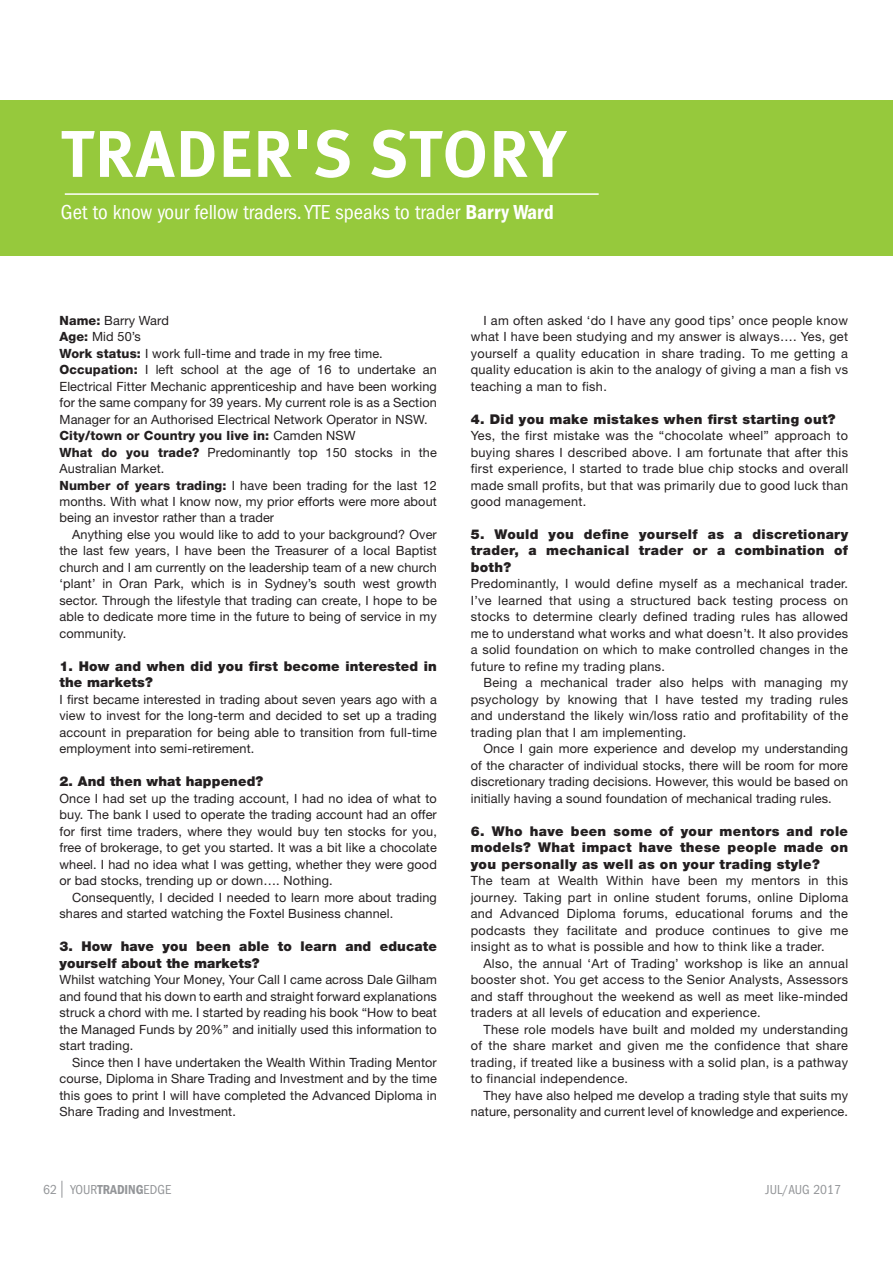
<style>
.page{position:relative;width:893px;height:1263px;background:#fff}
.page>*{position:absolute;margin:0;border:0;box-sizing:border-box;transform-origin:0 0}
.t1{font:700 66px "Meta";letter-spacing:.03em;color:#fff}
.t2{font:condensed 21px "Franklin Gothic";color:#fff}
.t3{font:900 13.5px/16.5px "Helvetica Neue";letter-spacing:.025em;color:#231f20}
.t4{font:condensed 13.5px "Franklin Gothic";color:#939598}
.t5{font:12.75px/16.5px "Helvetica Neue";letter-spacing:.01em;color:#231f20;text-align:justify}
.s1{font-weight:600}
.s2{font-weight:800}
</style>
<div class="page">
<svg style="left:62px;top:1181px;width:1px;height:17px"></svg>
<div style="left:0;top:100px;width:892px;height:156px;background:#96c93c"></div>
<hr style="left:65px;top:193px;width:534px;height:2px;background:#fff">
<h1 class="t1" style="left:61px;top:131px;width:506px">TRADER'S STORY</h1>
<h2 class="t2" style="left:61px;top:205px;width:494px">Get to know your fellow traders. YTE speaks to trader <span class="s1">Barry Ward</span></h2>
<p class="t5" style="left:59px;top:313px;width:379px;text-align:left"><span class="s2">Name:</span> Barry Ward<br><span class="s2">Age:</span> Mid 50’s<br><span class="s2">Work status:</span> I work full-time and trade in my free time.<br><span class="s2">Occupation:</span> I left school at the age of 16 to undertake an Electrical Fitter Mechanic apprenticeship and have been working for the same company for 39 years. My current role is as a Section Manager for an Authorised Electrical Network Operator in NSW.<br><span class="s2">City/town or Country you live in:</span> Camden NSW<br><span class="s2">What do you trade?</span> Predominantly top 150 stocks in the Australian Market.<br><span class="s2">Number of years trading:</span> I have been trading for the last 12 months. With what I know now, my prior efforts were more about being an investor rather than a trader</p>
<p class="t5" style="left:59px;top:527px;width:379px;text-indent:13px">Anything else you would like to add to your background? Over the last few years, I have been the Treasurer of a local Baptist church and I am currently on the leadership team of a new church ‘plant’ in Oran Park, which is in Sydney’s south west growth sector. Through the lifestyle that trading can create, I hope to be able to dedicate more time in the future to being of service in my community.</p>
<p class="t3" style="left:59px;top:659px;width:379px">1. How and when did you first become interested in the markets?</p>
<p class="t5" style="left:59px;top:692px;width:379px">I first became interested in trading about seven years ago with a view to invest for the long-term and decided to set up a trading account in preparation for being able to transition from full-time employment into semi-retirement.</p>
<p class="t3" style="left:59px;top:774px;width:205px">2. And then what happened?</p>
<p class="t5" style="left:59px;top:791px;width:379px">Once I had set up the trading account, I had no idea of what to buy. The bank I used to operate the trading account had an offer for first time traders, where they would buy ten stocks for you, free of brokerage, to get you started. It was a bit like a chocolate wheel. I had no idea what I was getting, whether they were good or bad stocks, trending up or down…. Nothing.</p>
<p class="t5" style="left:59px;top:890px;width:379px;text-indent:13px">Consequently, I decided I needed to learn more about trading shares and started watching the Foxtel Business channel.</p>
<p class="t3" style="left:59px;top:939px;width:379px">3. How have you been able to learn and educate yourself about the markets?</p>
<p class="t5" style="left:59px;top:973px;width:379px">Whilst watching Your Money, Your Call I came across Dale Gilham and found that his down to earth and straight forward explanations struck a chord with me. I started by reading his book “How to beat the Managed Funds by 20%” and initially used this information to start trading.</p>
<p class="t5" style="left:59px;top:1055px;width:379px;text-indent:13px">Since then I have undertaken the Wealth Within Trading Mentor course, Diploma in Share Trading and Investment and by the time this goes to print I will have completed the Advanced Diploma in Share Trading and Investment.</p>
<p class="t5" style="left:471px;top:313px;width:379px;text-indent:13px">I am often asked ‘do I have any good tips’ once people know what I have been studying and my answer is always…. Yes, get yourself a quality education in share trading. To me getting a quality education is akin to the analogy of giving a man a fish vs teaching a man to fish.</p>
<p class="t3" style="left:471px;top:412px;width:366px">4. Did you make mistakes when first starting out?</p>
<p class="t5" style="left:471px;top:429px;width:379px">Yes, the first mistake was the “chocolate wheel” approach to buying shares I described above. I am fortunate that after this first experience, I started to trade blue chip stocks and overall made small profits, but that was primarily due to good luck than good management.</p>
<p class="t3" style="left:471px;top:527px;width:379px;text-align:justify">5. Would you define yourself as a discretionary trader, a mechanical trader or a combination of both?</p>
<p class="t5" style="left:471px;top:577px;width:379px">Predominantly, I would define myself as a mechanical trader.<br>I’ve learned that using a structured back testing process on stocks to determine clearly defined trading rules has allowed me to understand what works and what doesn’t. It also provides a solid foundation on which to make controlled changes in the future to refine my trading plans.</p>
<p class="t5" style="left:471px;top:676px;width:379px;text-indent:13px">Being a mechanical trader also helps with managing my psychology by knowing that I have tested my trading rules and understand the likely win/loss ratio and profitability of the trading plan that I am implementing.</p>
<p class="t5" style="left:471px;top:742px;width:379px;text-indent:13px">Once I gain more experience and develop my understanding of the character of individual stocks, there will be room for more discretionary trading decisions. However, this would be based on initially having a sound foundation of mechanical trading rules.</p>
<p class="t3" style="left:471px;top:824px;width:379px;text-align:justify">6. Who have been some of your mentors and role models? What impact have these people made on you personally as well as on your trading style?</p>
<p class="t5" style="left:471px;top:874px;width:379px">The team at Wealth Within have been my mentors in this journey. Taking part in online student forums, online Diploma and Advanced Diploma forums, educational forums and the podcasts they facilitate and produce continues to give me insight as to what is possible and how to think like a trader.</p>
<p class="t5" style="left:471px;top:956px;width:379px;text-indent:13px">Also, the annual ‘Art of Trading’ workshop is like an annual booster shot. You get access to the Senior Analysts, Assessors and staff throughout the weekend as well as meet like-minded traders at all levels of education and experience.</p>
<p class="t5" style="left:471px;top:1022px;width:379px;text-indent:13px">These role models have built and molded my understanding of the share market and given me the confidence that share trading, if treated like a business with a solid plan, is a pathway to financial independence.</p>
<p class="t5" style="left:471px;top:1088px;width:379px;text-align:right">They have also helped me develop a trading style that suits my nature, personality and current level of knowledge and experience.</p>
<p class="t4" style="left:43px;top:1185px;width:130px">62 YOUR<span class="s1">TRADING</span>EDGE</p>
<p class="t4" style="left:765px;top:1185px;width:77px">JUL/AUG 2017</p>
</div>
